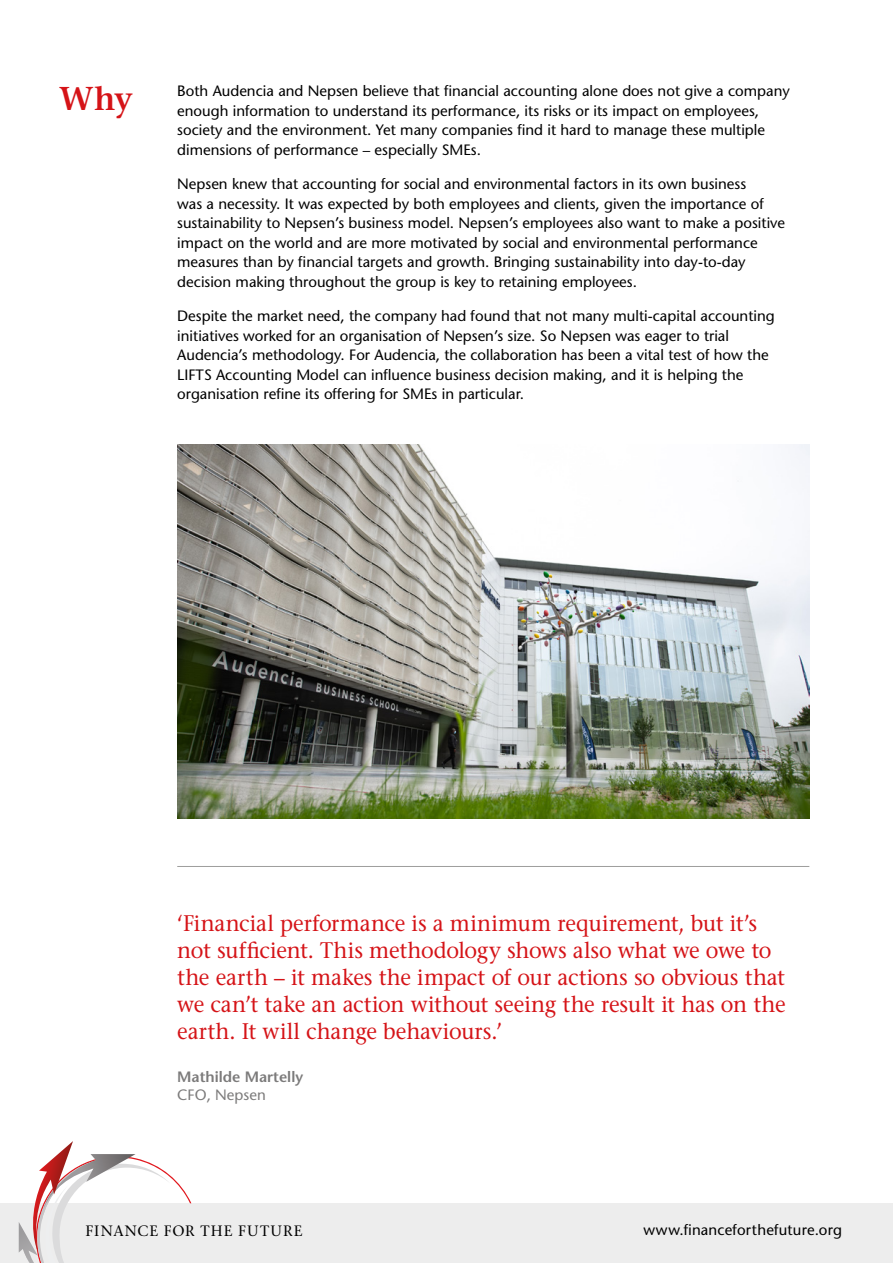
<style>
.page{position:relative;width:893px;height:1263px;background:#fff}
.page>*{position:absolute;margin:0;border:0;box-sizing:border-box;transform-origin:0 0}
.Subheader{font:600 33px "Stone Serif";color:#d51317;scale:.95 1}
.quote{font:22.5px/27px "Stone Serif";letter-spacing:-.005em;color:#d51317;scale:.95 1}
.t1{font:15px/19.5px "Stone Sans";color:#000}
.Subheader-2{font:600 15px/18px "Stone Sans";color:#7c7b7b}
.t2{font:15px "Stone Serif";letter-spacing:.07em;color:#000}
.s1{font-weight:400}
</style>
<div class="page">
<div style="left:0;top:1203px;width:893px;height:60px;background:#ededed"></div>
<svg style="left:19px;top:1141px;width:172px;height:122px"></svg>
<hr style="left:177px;top:866px;width:632px;height:1px;background:#9d9d9c">
<img style="left:177px;top:444px;width:632px;height:374px">
<p class="Subheader" style="left:60px;top:79px;width:79px">Why</p>
<p class="t1" style="left:177px;top:81px;width:614px">Both Audencia and Nepsen believe that financial accounting alone does not give a company enough information to understand its performance, its risks or its impact on employees, society and the environment. Yet many companies find it hard to manage these multiple dimensions of performance – especially SMEs.</p>
<p class="t1" style="left:177px;top:174px;width:609px">Nepsen knew that accounting for social and environmental factors in its own business<br>was a necessity. It was expected by both employees and clients, given the importance of sustainability to Nepsen’s business model. Nepsen’s employees also want to make a positive impact on the world and are more motivated by social and environmental performance measures than by financial targets and growth. Bringing sustainability into day-to-day decision making throughout the group is key to retaining employees.</p>
<p class="t1" style="left:177px;top:306px;width:599px">Despite the market need, the company had found that not many multi-capital accounting initiatives worked for an organisation of Nepsen’s size. So Nepsen was eager to trial Audencia’s methodology. For Audencia, the collaboration has been a vital test of how the LIFTS Accounting Model can influence business decision making, and it is helping the organisation refine its offering for SMEs in particular.</p>
<p class="quote" style="left:177px;top:909px;width:642px">‘Financial performance is a minimum requirement, but it’s not sufficient. This methodology shows also what we owe to the earth – it makes the impact of our actions so obvious that we can’t take an action without seeing the result it has on the earth. It will change behaviours.’</p>
<p class="Subheader-2" style="left:177px;top:1068px;width:127px">Mathilde Martelly<br><span class="s1">CFO, Nepsen</span></p>
<p class="t2" style="left:85px;top:1222px;width:219px">FINANCE FOR THE FUTURE</p>
<p class="t1" style="left:643px;top:1220px;width:200px">www.financeforthefuture.org</p>
</div>
